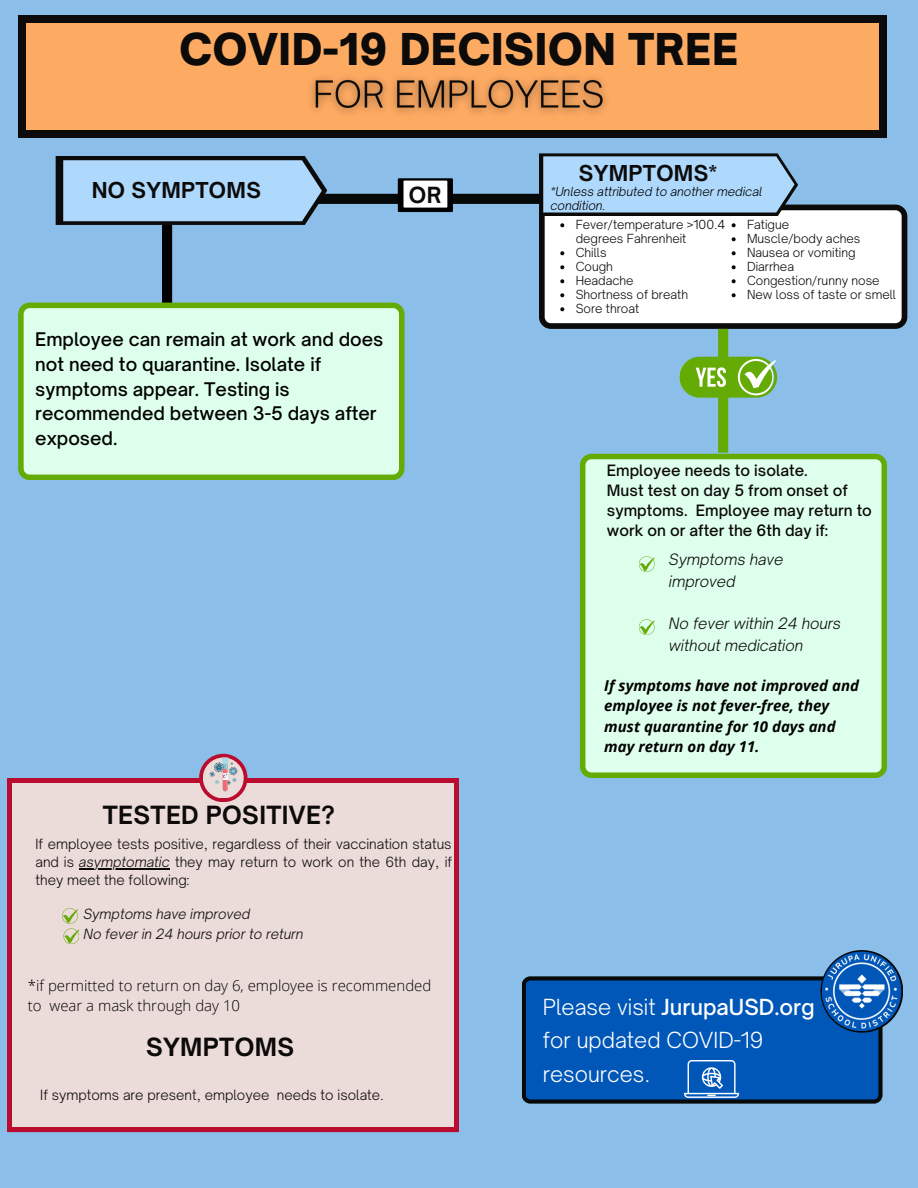
<style>
.page{position:relative;width:918px;height:1188px;background:#8bbee8}
.page>*{position:absolute;margin:0;border:0;box-sizing:border-box;transform-origin:0 0}
.t1{font:900 42px "Open Sauce One";letter-spacing:.015em;color:#0c0b0a}
.t2{font:700 24px "Open Sauce One";letter-spacing:.015em;color:#0c0b0a}
.t3{font:300 21.3px/33.5px "Open Sauce One";color:#fff}
.t4{font:700 21.3px "Open Sauce One";color:#0c0b0a}
.t5{font:700 21px "Open Sauce One";letter-spacing:.015em;color:#0c0b0a}
.t6{font:500 18px/24.8px "Open Sauce One";color:#000}
.t7{font:500 15px/20.2px "Open Sauce One";color:#0c0b0a}
.t8{font:italic 700 15px/20.2px "Open Sans";color:#000}
.t9{font:300 15px/20.2px "Open Sans";color:#000}
.t10{font:italic 300 15px/21.3px "Open Sauce One";color:#0c0b0a}
.t11{font:300 13.5px/18px "Open Sauce One";color:#0c0b0a;text-align:justify}
.t12{font:italic 300 13.5px "Open Sauce One";color:#0c0b0a}
.t13{font:300 12px/14px "Open Sauce One";color:#0c0b0a}
.t14{font:italic 300 12px/14px "Open Sauce One";color:#000}
.s1{font-style:italic}
.s2{color:#000}
.s3{font-weight:500}
</style>
<div class="page">
<div style="left:314px;top:194px;width:236px;height:10px;background:#070808"></div>
<svg style="left:398px;top:178px;width:55px;height:34px"></svg>
<div style="left:404px;top:181px;width:43px;height:27px;background:#fff"></div>
<div style="left:162px;top:221px;width:10px;height:136px;background:#000"></div>
<div style="left:18px;top:15px;width:869px;height:123px;background:#0c0b0a"></div>
<div style="left:26px;top:23px;width:853px;height:106px;background:#fdaa63"></div>
<svg style="left:7px;top:778px;width:452px;height:354px;background:#c02543"></svg>
<div style="left:13px;top:784px;width:440px;height:343px;background:#ebdbd9"></div>
<svg style="left:199px;top:754px;width:49px;height:48px"></svg>
<div style="left:203px;top:758px;width:41px;height:40px;background:#ebdbd9;border-radius:50%"></div>
<svg style="left:209px;top:758px;width:28px;height:34px"></svg>
<svg style="left:539px;top:205px;width:368px;height:124px;background:#e8e8e8"></svg>
<svg style="left:56px;top:156px;width:271px;height:69px;background:#94b8d7"></svg>
<svg style="left:560px;top:223px;width:4px;height:4px"></svg>
<svg style="left:560px;top:251px;width:4px;height:4px"></svg>
<svg style="left:560px;top:265px;width:4px;height:4px"></svg>
<svg style="left:560px;top:279px;width:4px;height:4px"></svg>
<svg style="left:560px;top:293px;width:4px;height:4px"></svg>
<svg style="left:560px;top:307px;width:4px;height:4px"></svg>
<img style="left:300px;top:77px;width:319px;height:55px">
<hr style="left:79px;top:868px;width:91px;height:1px;background:#0c0b0a">
<svg style="left:732px;top:223px;width:4px;height:4px"></svg>
<svg style="left:732px;top:237px;width:4px;height:4px"></svg>
<svg style="left:732px;top:251px;width:4px;height:4px"></svg>
<svg style="left:732px;top:265px;width:4px;height:4px"></svg>
<svg style="left:732px;top:279px;width:4px;height:4px"></svg>
<svg style="left:732px;top:293px;width:4px;height:4px"></svg>
<svg style="left:539px;top:153px;width:259px;height:63px;background:#98bedd"></svg>
<svg style="left:580px;top:454px;width:307px;height:324px;background:#d6f9dd"></svg>
<div style="left:718px;top:329px;width:10px;height:124px;background:#65ab06"></div>
<svg style="left:679px;top:357px;width:98px;height:41px"></svg>
<svg style="left:522px;top:976px;width:361px;height:128px;background:#0150a8"></svg>
<svg style="left:684px;top:1060px;width:55px;height:38px;background:#4081c9"></svg>
<img style="left:813px;top:950px;width:90px;height:91px">
<svg style="left:18px;top:303px;width:387px;height:177px;background:#d4f7d9"></svg>
<svg style="left:639px;top:556px;width:16px;height:16px"></svg>
<svg style="left:639px;top:619px;width:16px;height:16px"></svg>
<svg style="left:62px;top:908px;width:17px;height:36px"></svg>
<p class="t1" style="left:180px;top:23px;width:560px">COVID-19 DECISION TREE</p>
<p class="t5" style="left:92px;top:177px;width:171px">NO SYMPTOMS</p>
<p class="t4" style="left:409px;top:181px;width:34px">OR</p>
<p class="t6" style="left:35px;top:327px;width:350px">Employee can remain at work and does not need to quarantine. Isolate if symptoms appear. Testing is recommended between 3-5 days after exposed.</p>
<p class="t2" style="left:103px;top:800px;width:234px">TESTED POSITIVE?</p>
<p class="t11" style="left:35px;top:835px;width:418px">If employee tests positive, regardless of their vaccination status and is <span class="s1">asymptomatic</span> they may return to work on the 6th day, if they meet the following:</p>
<p class="t12" style="left:84px;top:905px;width:168px">Symptoms have improved</p>
<p class="t12" style="left:84px;top:925px;width:221px">No fever in 24 hours prior to return</p>
<p class="t9" style="left:28px;top:975px;width:405px">*if permitted to return on day 6, employee is recommended to wear a mask through day 10</p>
<p class="t2" style="left:146px;top:1032px;width:150px">SYMPTOMS</p>
<p class="t11" style="left:40px;top:1086px;width:345px">If symptoms are present, employee needs to isolate.</p>
<p class="t5" style="left:579px;top:160px;width:140px">SYMPTOMS*</p>
<p class="t14" style="left:550px;top:184px;width:213px">*Unless attributed to another medical condition.</p>
<p class="t13" style="left:576px;top:218px;width:151px">Fever/temperature &gt;<span class="s2">100.4 </span>degrees Fahrenheit</p>
<p class="t13" style="left:576px;top:246px;width:32px">Chills</p>
<p class="t13" style="left:576px;top:260px;width:39px">Cough</p>
<p class="t13" style="left:576px;top:274px;width:59px">Headache</p>
<p class="t13" style="left:576px;top:288px;width:114px">Shortness of breath</p>
<p class="t13" style="left:576px;top:302px;width:65px">Sore throat</p>
<p class="t13" style="left:747px;top:218px;width:44px">Fatigue</p>
<p class="t13" style="left:747px;top:232px;width:115px">Muscle/body aches</p>
<p class="t13" style="left:747px;top:246px;width:110px">Nausea or vomiting</p>
<p class="t13" style="left:747px;top:260px;width:49px">Diarrhea</p>
<p class="t13" style="left:747px;top:274px;width:134px">Congestion/runny nose</p>
<p class="t13" style="left:747px;top:288px;width:151px">New loss of taste or smell</p>
<p class="t7" style="left:607px;top:460px;width:202px">Employee needs to isolate.</p>
<p class="t7" style="left:607px;top:480px;width:267px">Must test on day 5 from onset of symptoms. Employee may return to work on or after the <span class="s2">6th</span> day if:</p>
<p class="t10" style="left:669px;top:549px;width:116px">Symptoms have improved</p>
<p class="t10" style="left:669px;top:613px;width:174px">No fever within 24 hours</p>
<p class="t10" style="left:669px;top:634px;width:136px">without medication</p>
<p class="t8" style="left:604px;top:675px;width:256px">If symptoms have not improved and employee is not fever-free, they must quarantine for 10 days and may return on day 11.</p>
<p class="t3" style="left:543px;top:990px;width:273px">Please visit <span class="s3">JurupaUSD.org </span>for updated COVID-19 resources.</p>
</div>
